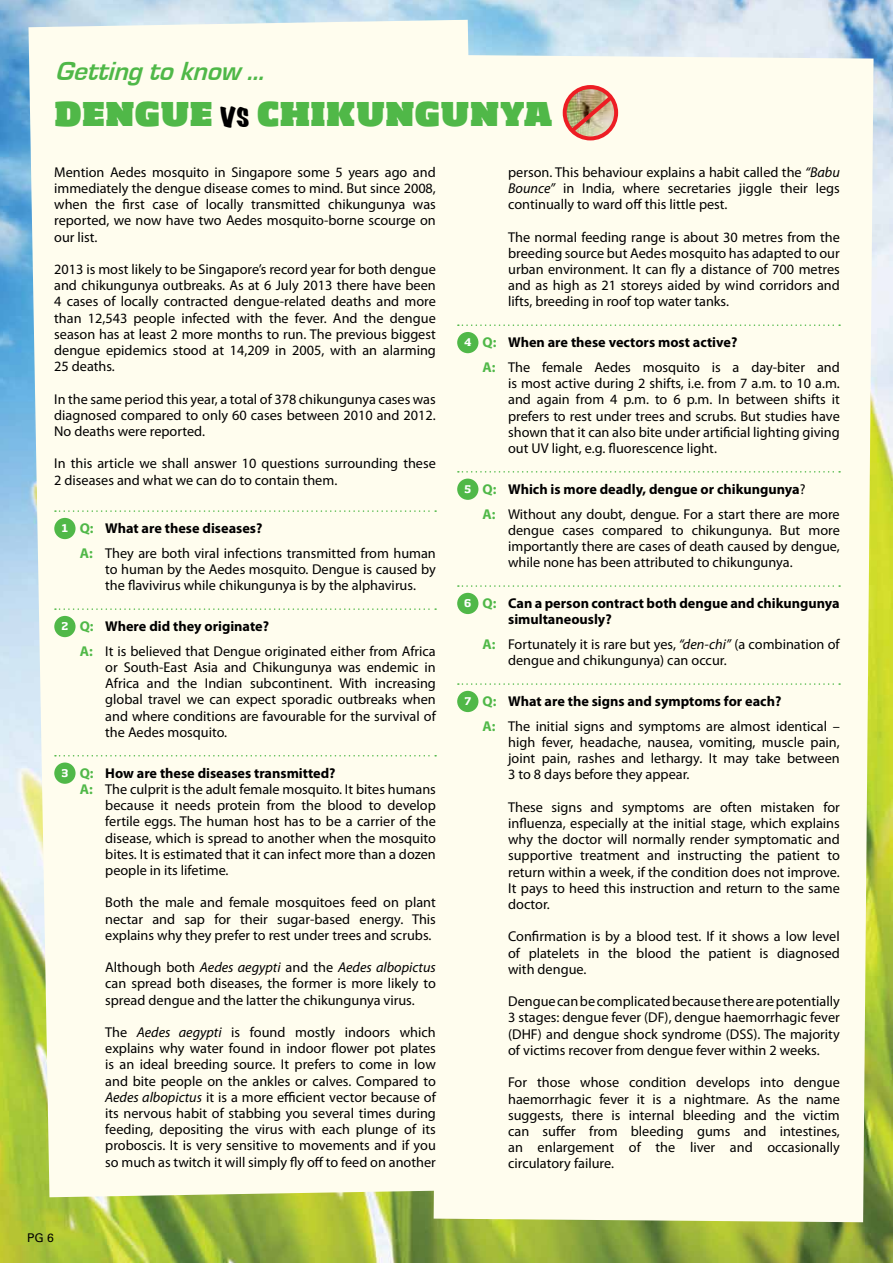
<style>
.page{position:relative;width:893px;height:1263px;background:#fff}
.page>*{position:absolute;margin:0;border:0;box-sizing:border-box;transform-origin:0 0}
.t1{font:900 32.4px "Soho Std";letter-spacing:.015em;color:#50b848}
.t2{font:italic 700 27px "Eurostile";color:#4fb848}
.t3{font:14.25px/16.2px "Myriad Pro";color:#000;text-align:justify}
.t4{font:700 14.25px/16.2px "Myriad Pro";color:#000}
.t5{font:12px "Univers LT Std";color:#000}
.s1{font-family:"Marker Felt";font-weight:400;font-stretch:expanded;color:#000}
.s2{font-family:"Soho Std";font-weight:700;font-size:10.5px;color:#fff}
.s3{font-weight:700;color:#50b848}
.s4{font-weight:700}
.s5{font-family:"Soho Std";font-size:10.5px;color:#fff}
.s6{color:#50b848}
.s7{font-style:italic}
</style>
<div class="page">
<img style="left:0;top:0;width:893px;height:1263px">
<div style="left:28px;top:20px;width:461px;height:1177px;background:#fffdee"></div>
<div style="left:434px;top:55px;width:439px;height:1167px;background:#fffdee"></div>
<svg style="left:55px;top:510px;width:381px;height:2px"></svg>
<svg style="left:55px;top:608px;width:381px;height:2px"></svg>
<svg style="left:55px;top:755px;width:381px;height:1px"></svg>
<div style="left:54px;top:518px;width:22px;height:21px;background:#50b848;border-radius:50%"></div>
<div style="left:54px;top:616px;width:22px;height:21px;background:#50b848;border-radius:50%"></div>
<div style="left:54px;top:762px;width:22px;height:22px;background:#50b848;border-radius:50%"></div>
<img style="left:565px;top:87px;width:51px;height:51px;border-radius:26px">
<div style="left:563px;top:85px;width:55px;height:55px;border:4px solid #ed1d24;border-radius:50%"></div>
<svg style="left:566px;top:92px;width:51px;height:45px;background:#cb9277"></svg>
<svg style="left:458px;top:324px;width:382px;height:2px"></svg>
<svg style="left:458px;top:471px;width:382px;height:2px"></svg>
<svg style="left:458px;top:585px;width:382px;height:2px"></svg>
<svg style="left:458px;top:683px;width:382px;height:2px"></svg>
<div style="left:457px;top:332px;width:21px;height:21px;background:#50b848;border-radius:50%"></div>
<div style="left:457px;top:479px;width:21px;height:21px;background:#50b848;border-radius:50%"></div>
<div style="left:457px;top:593px;width:21px;height:21px;background:#50b848;border-radius:50%"></div>
<div style="left:457px;top:691px;width:21px;height:21px;background:#50b848;border-radius:50%"></div>
<h2 class="t2" style="left:55px;top:56px;width:218px">Gettingtoknow …</h2>
<h1 class="t1" style="left:54px;top:92px;width:498px">DENGUE <span class="s1">vs</span> CHIKUNGUNYA</h1>
<p class="t3" style="left:54px;top:164px;width:383px">Mention Aedes mosquito in Singapore some 5 years ago and immediately the dengue disease comes to mind. But since 2008, when the first case of locally transmitted chikungunya was reported, we now have two Aedes mosquito-borne scourge on our list.</p>
<p class="t3" style="left:54px;top:261px;width:383px">2013 is most likely to be Singapore’s record year for both dengue and chikungunya outbreaks. As at 6 July 2013 there have been 4 cases of locally contracted dengue-related deaths and more than 12,543 people infected with the fever. And the dengue season has at least 2 more months to run. The previous biggest dengue epidemics stood at 14,209 in 2005, with an alarming 25 deaths.</p>
<p class="t3" style="left:54px;top:390px;width:383px">In the same period this year, a total of 378 chikungunya cases was diagnosed compared to only 60 cases between 2010 and 2012.<br>No deaths were reported.</p>
<p class="t3" style="left:54px;top:455px;width:383px">In this article we shall answer 10 questions surrounding these<br>2 diseases and what we can do to contain them.</p>
<p class="t3" style="left:80px;top:516px;width:358px;line-height:24.8px;text-indent:-18px"><span class="s2">1</span> <span class="s3">Q:</span> <span class="s4">What are these diseases?<br></span><span class="s3">A:</span> They are both viral infections transmitted from human</p>
<p class="t3" style="left:105px;top:561px;width:332px">to human by the Aedes mosquito. Dengue is caused by the flavivirus while chikungunya is by the alphavirus.</p>
<p class="t3" style="left:80px;top:614px;width:358px;line-height:24.8px;text-indent:-18px"><span class="s2">2</span> <span class="s3">Q:</span> <span class="s4">Where did they originate?<br></span><span class="s3">A:</span> It is believed that Dengue originated either from Africa</p>
<p class="t3" style="left:105px;top:659px;width:332px">or South-East Asia and Chikungunya was endemic in Africa and the Indian subcontinent. With increasing global travel we can expect sporadic outbreaks when and where conditions are favourable for the survival of the Aedes mosquito.</p>
<p class="t4" style="left:61px;top:764px;width:276px"><span class="s5">3</span> <span class="s6">Q:</span> How are these diseases transmitted?</p>
<p class="t3" style="left:80px;top:781px;width:358px"><span class="s3">A:</span> The culprit is the adult female mosquito. It bites humans</p>
<p class="t3" style="left:105px;top:797px;width:332px">because it needs protein from the blood to develop</p>
<p class="t3" style="left:105px;top:813px;width:332px">fertile eggs. The human host has to be a carrier of the</p>
<p class="t3" style="left:105px;top:829px;width:332px">disease, which is spread to another when the mosquito</p>
<p class="t3" style="left:105px;top:846px;width:332px">bites. It is estimated that it can infect more than a dozen</p>
<p class="t3" style="left:105px;top:862px;width:125px">people in its lifetime.</p>
<p class="t3" style="left:105px;top:894px;width:332px">Both the male and female mosquitoes feed on plant nectar and sap for their sugar-based energy. This explains why they prefer to rest under trees and scrubs.</p>
<p class="t3" style="left:105px;top:959px;width:332px">Although both <span class="s7">Aedes aegypti</span> and the <span class="s7">Aedes albopictus </span>can spread both diseases, the former is more likely to spread dengue and the latter the chikungunya virus.</p>
<p class="t3" style="left:105px;top:1024px;width:332px">The <span class="s7">Aedes aegypti</span> is found mostly indoors which explains why water found in indoor flower pot plates is an ideal breeding source. It prefers to come in low and bite people on the ankles or calves. Compared to <span class="s7">Aedes albopictus</span> it is a more efficient vector because of its nervous habit of stabbing you several times during feeding, depositing the virus with each plunge of its proboscis. It is very sensitive to movements and if you so much as twitch it will simply fly off to feed on another</p>
<p class="t3" style="left:508px;top:164px;width:333px">person. This behaviour explains a habit called the <span class="s7">“Babu Bounce”</span> in India, where secretaries jiggle their legs continually to ward off this little pest.</p>
<p class="t3" style="left:508px;top:228px;width:333px">The normal feeding range is about 30 metres from the breeding source but Aedes mosquito has adapted to our urban environment. It can fly a distance of 700 metres and as high as 21 storeys aided by wind corridors and lifts, breeding in roof top water tanks.</p>
<p class="t3" style="left:483px;top:330px;width:359px;line-height:24.8px;text-indent:-19px"><span class="s2">4</span> <span class="s3">Q:</span> <span class="s4">When are these vectors most active?<br></span><span class="s3">A:</span> The female Aedes mosquito is a day-biter and</p>
<p class="t3" style="left:508px;top:375px;width:333px">is most active during 2 shifts, i.e. from 7 a.m. to 10 a.m. and again from 4 p.m. to 6 p.m. In between shifts it prefers to rest under trees and scrubs. But studies have shown that it can also bite under artificial lighting giving out UV light, e.g. fluorescence light.</p>
<p class="t3" style="left:483px;top:476px;width:359px;line-height:24.8px;text-indent:-18px"><span class="s2">5</span> <span class="s3">Q:</span> <span class="s4">Which is more deadly, dengue or chikungunya</span>?<br><span class="s3">A:</span> Without any doubt, dengue. For a start there are more</p>
<p class="t3" style="left:508px;top:522px;width:333px">dengue cases compared to chikungunya. But more importantly there are cases of death caused by dengue, while none has been attributed to chikungunya.</p>
<p class="t4" style="left:508px;top:595px;width:333px;text-indent:-44px"><span class="s5">6</span> <span class="s6">Q:</span> Can a person contract both dengue and chikungunya simultaneously?</p>
<p class="t3" style="left:508px;top:636px;width:333px;text-indent:-26px"><span class="s3">A:</span> Fortunately it is rare but yes, <span class="s7">“den-chi”</span> (a combination of dengue and chikungunya) can occur.</p>
<p class="t3" style="left:483px;top:689px;width:359px;line-height:24.8px;text-indent:-18px"><span class="s2">7</span> <span class="s3">Q:</span> <span class="s4">What are the signs and symptoms for each?<br></span><span class="s3">A:</span> The initial signs and symptoms are almost identical –</p>
<p class="t3" style="left:508px;top:734px;width:333px">high fever, headache, nausea, vomiting, muscle pain, joint pain, rashes and lethargy. It may take between 3 to 8 days before they appear.</p>
<p class="t3" style="left:508px;top:799px;width:333px">These signs and symptoms are often mistaken for influenza, especially at the initial stage, which explains why the doctor will normally render symptomatic and supportive treatment and instructing the patient to return within a week, if the condition does not improve.<br>It pays to heed this instruction and return to the same doctor.</p>
<p class="t3" style="left:508px;top:928px;width:333px">Confirmation is by a blood test. If it shows a low level of platelets in the blood the patient is diagnosed with dengue.</p>
<p class="t3" style="left:508px;top:993px;width:333px">Dengue can be complicated because there are potentially 3 stages: dengue fever (DF), dengue haemorrhagic fever (DHF) and dengue shock syndrome (DSS). The majority of victims recover from dengue fever within 2 weeks.</p>
<p class="t3" style="left:508px;top:1074px;width:333px">For those whose condition develops into dengue haemorrhagic fever it is a nightmare. As the name suggests, there is internal bleeding and the victim can suffer from bleeding gums and intestines, an enlargement of the liver and occasionally circulatory failure.</p>
<p class="t5" style="left:27px;top:1231px;width:28px">PG 6</p>
</div>
